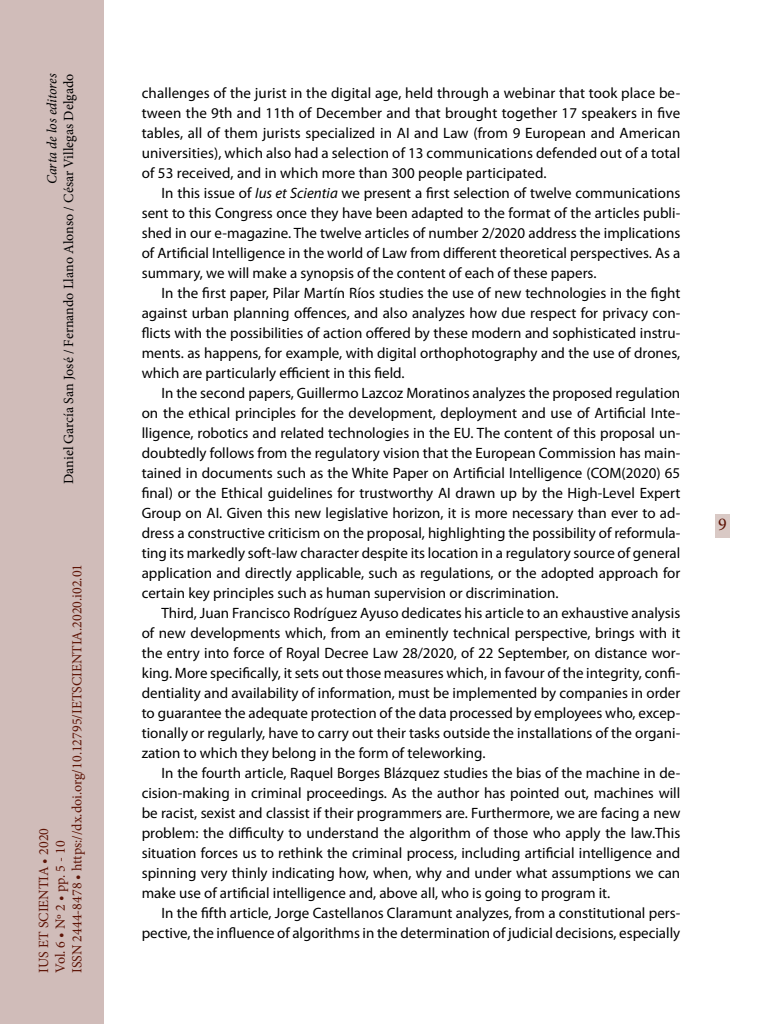
<style>
.page{position:relative;width:768px;height:1024px;background:#fff}
.page>*{position:absolute;margin:0;border:0;box-sizing:border-box;transform-origin:0 0}
.t1{font:18px "Minion Pro";color:#5d1305}
._00_bsc{font:15px/20px "Myriad Pro";color:#000;text-align:justify}
.t2{font:14px/16.8px "Minion Pro";color:#5d1305}
.t3{font:14px "Minion Pro";color:#000}
.t4{font:italic 14px "Minion Pro";letter-spacing:-.01em;color:#000}
.s1{font-style:italic}
</style>
<div class="page">
<div style="left:0;top:0;width:103px;height:1024px;background:#d0bcb9"></div>
<div style="left:715px;top:514px;width:15px;height:24px;background:#d9c9c5"></div>
<p class="t4" style="left:42px;top:184px;width:112px;rotate:-90deg">Carta de los editores</p>
<p class="t3" style="left:59px;top:484px;width:412px;rotate:-90deg">Daniel García San José / Fernando Llano Alonso / César Villegas Delgado</p>
<p class="t2" style="left:35px;top:973px;width:411px;rotate:-90deg">IUS ET SCIENTIA • 2020<br>Vol. 6 • Nº 2 • pp. 5 - 10<br>ISSN 2444-8478 • https://dx.doi.org/10.12795/IETSCIENTIA.2020.i02.01</p>
<p class="_00_bsc" style="left:142px;top:83px;width:540px">challenges of the jurist in the digital age, held through a webinar that took place be&shy;tween the 9th and 11th of December and that brought together 17 speakers in five tables, all of them jurists specialized in AI and Law (from 9 European and American universities), which also had a selection of 13 communications defended out of a total of 53 received, and in which more than 300 people participated.</p>
<p class="_00_bsc" style="left:142px;top:183px;width:540px;text-indent:20px">In this issue of <span class="s1">Ius et Scientia</span> we present a first selection of twelve communications sent to this Congress once they have been adapted to the format of the articles publi&shy;shed in our e-magazine. The twelve articles of number 2/2020 address the implications of Artificial Intelligence in the world of Law from different theoretical perspectives. As a summary, we will make a synopsis of the content of each of these papers.</p>
<p class="_00_bsc" style="left:142px;top:283px;width:540px;text-indent:20px">In the first paper, Pilar Martín Ríos studies the use of new technologies in the fight against urban planning offences, and also analyzes how due respect for privacy con&shy;flicts with the possibilities of action offered by these modern and sophisticated instru&shy;ments. as happens, for example, with digital orthophotography and the use of drones, which are particularly efficient in this field.</p>
<p class="_00_bsc" style="left:142px;top:383px;width:540px;text-indent:20px">In the second papers, Guillermo Lazcoz Moratinos analyzes the proposed regulation on the ethical principles for the development, deployment and use of Artificial Inte&shy;lligence, robotics and related technologies in the EU. The content of this proposal un&shy;doubtedly follows from the regulatory vision that the European Commission has main&shy;tained in documents such as the White Paper on Artificial Intelligence (COM(2020) 65 final) or the Ethical guidelines for trustworthy AI drawn up by the High-Level Expert Group on AI. Given this new legislative horizon, it is more necessary than ever to ad&shy;dress a constructive criticism on the proposal, highlighting the possibility of reformula&shy;ting its markedly soft-law character despite its location in a regulatory source of general application and directly applicable, such as regulations, or the adopted approach for certain key principles such as human supervision or discrimination.</p>
<p class="_00_bsc" style="left:142px;top:603px;width:540px;text-indent:20px">Third, Juan Francisco Rodríguez Ayuso dedicates his article to an exhaustive analysis of new developments which, from an eminently technical perspective, brings with it the entry into force of Royal Decree Law 28/2020, of 22 September, on distance wor&shy;king. More specifically, it sets out those measures which, in favour of the integrity, confi&shy;dentiality and availability of information, must be implemented by companies in order to guarantee the adequate protection of the data processed by employees who, excep&shy;tionally or regularly, have to carry out their tasks outside the installations of the organi&shy;zation to which they belong in the form of teleworking.</p>
<p class="_00_bsc" style="left:142px;top:763px;width:540px;text-indent:20px">In the fourth article, Raquel Borges Blázquez studies the bias of the machine in de&shy;cision-making in criminal proceedings. As the author has pointed out, machines will be racist, sexist and classist if their programmers are. Furthermore, we are facing a new problem: the difficulty to understand the algorithm of those who apply the law.This situation forces us to rethink the criminal process, including artificial intelligence and spinning very thinly indicating how, when, why and under what assumptions we can make use of artificial intelligence and, above all, who is going to program it.</p>
<p class="_00_bsc" style="left:142px;top:903px;width:540px;text-align:right">In the fifth article, Jorge Castellanos Claramunt analyzes, from a constitutional pers&shy;pective, the influence of algorithms in the determination of judicial decisions, especially</p>
<p class="t1" style="left:718px;top:512px;width:10px">9</p>
</div>
